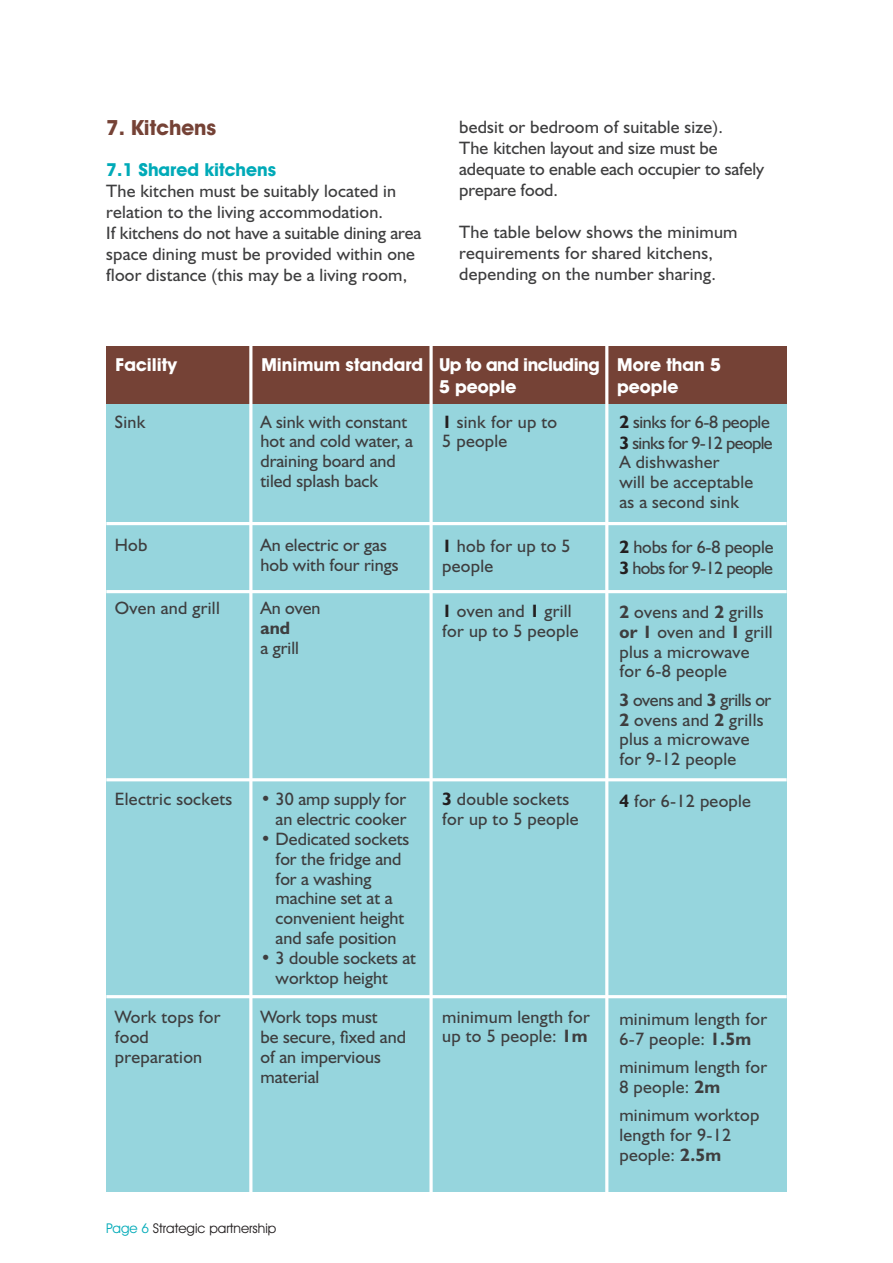
<style>
.page{position:relative;width:893px;height:1263px;background:#fff}
.page>*{position:absolute;margin:0;border:0;box-sizing:border-box;transform-origin:0 0}
.t1{font:700 21px "Avant Garde IT Cby BT";color:#754236}
.t2{font:18px/19.8px "Humanist 521 BT";letter-spacing:.01em;color:#3e3e3f}
.t3{font:700 18px/21.6px "Avant Garde IT Cby BT";color:#fff}
.t4{font:18px/21px "Humanist 521 BT";letter-spacing:-.035em;color:#3e3e3f}
.t5{font:700 18px "Avant Garde IT Cby BT";color:#00aab8}
.t6{font:700 18px "Humanist 521 BT";color:#3e3e3f}
.t7{font:13.5px "Avant Garde IT Cby BT";color:#231f20}
.s1{font-weight:700;color:#231f20}
.s2{font-weight:700}
.s3{color:#00aab8}
</style>
<div class="page">
<div style="left:106px;top:394px;width:681px;height:798px;background:#96d5dd"></div>
<hr style="left:106px;top:522px;width:681px;height:3px;background:#fff">
<hr style="left:106px;top:778px;width:681px;height:3px;background:#fff">
<hr style="left:106px;top:995px;width:681px;height:3px;background:#fff">
<hr style="left:106px;top:590px;width:681px;height:3px;background:#fff">
<div style="left:106px;top:346px;width:681px;height:58px;background:#754236"></div>
<hr style="left:249px;top:344px;width:3px;height:848px;background:#fff">
<hr style="left:605px;top:344px;width:3px;height:848px;background:#fff">
<svg style="left:429px;top:346px;width:4px;height:846px;background:#e9f4f5"></svg>
<p class="t1" style="left:106px;top:115px;width:112px">7. Kitchens</p>
<p class="t5" style="left:106px;top:158px;width:171px">7.1 Shared kitchens</p>
<p class="t2" style="left:106px;top:180px;width:317px;line-height:21px">The kitchen must be suitably located in relation to the living accommodation.<br>If kitchens do not have a suitable dining area space dining must be provided within one floor distance (this may be a living room,</p>
<p class="t2" style="left:459px;top:116px;width:306px;line-height:21px">bedsit or bedroom of suitable size).<br>The kitchen layout and size must be adequate to enable each occupier to safely prepare food.</p>
<p class="t2" style="left:459px;top:221px;width:280px;line-height:21px">The table below shows the minimum requirements for shared kitchens, depending on the number sharing.</p>
<p class="t3" style="left:116px;top:354px;width:63px">Facility</p>
<p class="t3" style="left:439px;top:354px;width:162px;text-indent:-178px">Minimum standard Up to and including<br>5 people</p>
<p class="t3" style="left:617px;top:354px;width:105px">More than 5 people</p>
<p class="t2" style="left:115px;top:411px;width:32px">Sink</p>
<p class="t2" style="left:115px;top:534px;width:34px">Hob</p>
<p class="t2" style="left:115px;top:598px;width:107px">Oven and grill</p>
<p class="t2" style="left:260px;top:411px;width:154px">A sink with constant hot and cold water, a draining board and tiled splash back</p>
<p class="t2" style="left:260px;top:534px;width:140px">An electric or gas hob with four rings</p>
<p class="t2" style="left:260px;top:598px;width:62px">An oven</p>
<p class="t6" style="left:260px;top:617px;width:31px">and</p>
<p class="t2" style="left:260px;top:638px;width:40px">a grill</p>
<p class="t2" style="left:442px;top:411px;width:116px"><span class="s1">1</span> sink for up to<br>5 people</p>
<p class="t2" style="left:442px;top:535px;width:130px"><span class="s1">1</span> hob for up to 5 people</p>
<p class="t2" style="left:442px;top:600px;width:138px"><span class="s1">1</span> oven and <span class="s1">1</span> grill for up to 5 people</p>
<p class="t2" style="left:115px;top:789px;width:119px">Electric sockets</p>
<p class="t2" style="left:115px;top:1007px;width:107px">Work tops for food preparation</p>
<p class="t2" style="left:260px;top:789px;width:147px;text-align:right">• 30 amp supply for an electric cooker</p>
<p class="t2" style="left:276px;top:828px;width:135px;text-indent:-15px">• Dedicated sockets for the fridge and for a washing machine set at a convenient height and safe position</p>
<p class="t2" style="left:276px;top:947px;width:142px;text-indent:-15px">• 3 double sockets at worktop height</p>
<p class="t2" style="left:260px;top:1007px;width:147px">Work tops must<br>be secure, fixed and of an impervious material</p>
<p class="t2" style="left:442px;top:788px;width:138px"><span class="s1">3</span> double sockets for up to 5 people</p>
<p class="t2" style="left:442px;top:1006px;width:149px">minimum length for up to 5 people: <span class="s2">1m</span></p>
<p class="t2" style="left:619px;top:411px;width:155px"><span class="s1">2</span> sinks for 6-8 people<br><span class="s1">3</span> sinks for 9-12 people<br>A dishwasher<br>will be acceptable<br>as a second sink</p>
<p class="t4" style="left:619px;top:536px;width:156px"><span class="s1">2</span> hobs for 6-8 people<br><span class="s1">3</span> hobs for 9-12 people</p>
<p class="t2" style="left:619px;top:602px;width:155px"><span class="s2">2</span> ovens and <span class="s2">2</span> grills <span class="s2">or 1</span> oven and <span class="s2">1</span> grill plus a microwave for 6-8 people</p>
<p class="t2" style="left:619px;top:689px;width:153px"><span class="s2">3</span> ovens and <span class="s2">3</span> grills or<br><span class="s2">2</span> ovens and <span class="s2">2</span> grills plus a microwave for 9-12 people</p>
<p class="t2" style="left:619px;top:791px;width:133px"><span class="s1">4</span> for 6-12 people</p>
<p class="t2" style="left:619px;top:1008px;width:149px">minimum length for<br>6-7 people: <span class="s2">1.5m</span></p>
<p class="t2" style="left:619px;top:1057px;width:149px">minimum length for<br>8 people: <span class="s2">2m</span></p>
<p class="t2" style="left:619px;top:1105px;width:142px">minimum worktop length for 9-12 people: <span class="s2">2.5m</span></p>
<p class="t7" style="left:106px;top:1220px;width:172px"><span class="s3">Page 6</span> Strategic partnership</p>
</div>
